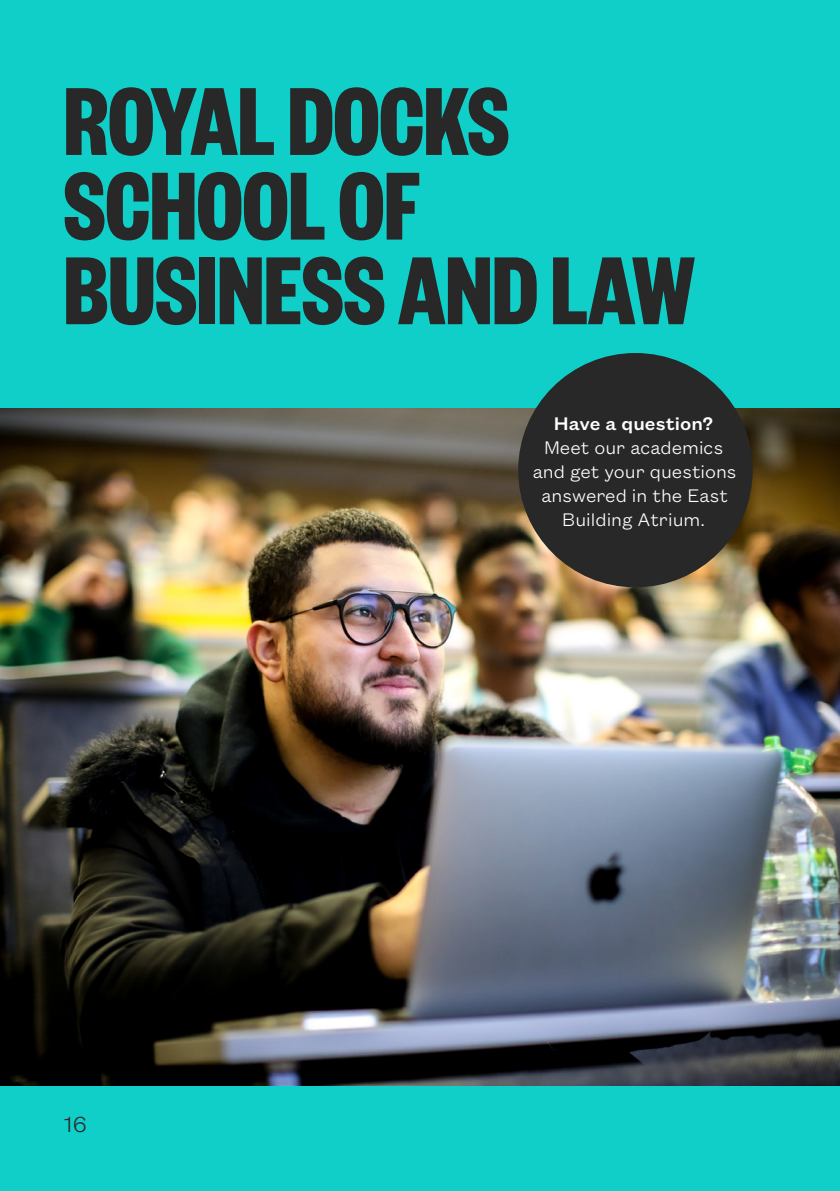
<style>
.page{position:relative;width:840px;height:1191px;background:#fff}
.page>*{position:absolute;margin:0;border:0;box-sizing:border-box;transform-origin:0 0}
.Course_Title{font:700 106px/84.6px "Founders Grotesk X Cond";color:#282828}
.t1{font:300 24px "Founders Grotesk Text";color:#282828}
.Body{font:300 20px/24px "Founders Grotesk Text";color:#fff;text-align:center}
.Body-2{font:500 20px "Founders Grotesk Text";color:#fff}
</style>
<div class="page">
<div style="left:0;top:0;width:839px;height:1191px;background:#10cfc9"></div>
<img style="left:0;top:409px;width:839px;height:676px">
<div style="left:518px;top:353px;width:234px;height:234px;background:#282828;border-radius:50%"></div>
<p class="Course_Title" style="left:64px;top:73px;width:632px">ROYAL DOCKS<br>SCHOOL OF<br>BUSINESS AND LAW</p>
<p class="t1" style="left:64px;top:1108px;width:25px">16</p>
<p class="Body-2" style="left:553px;top:410px;width:161px">Have a question?</p>
<p class="Body" style="left:532px;top:434px;width:205px">Meet our academics and get your questions answered in the East<br>Building Atrium.</p>
</div>
